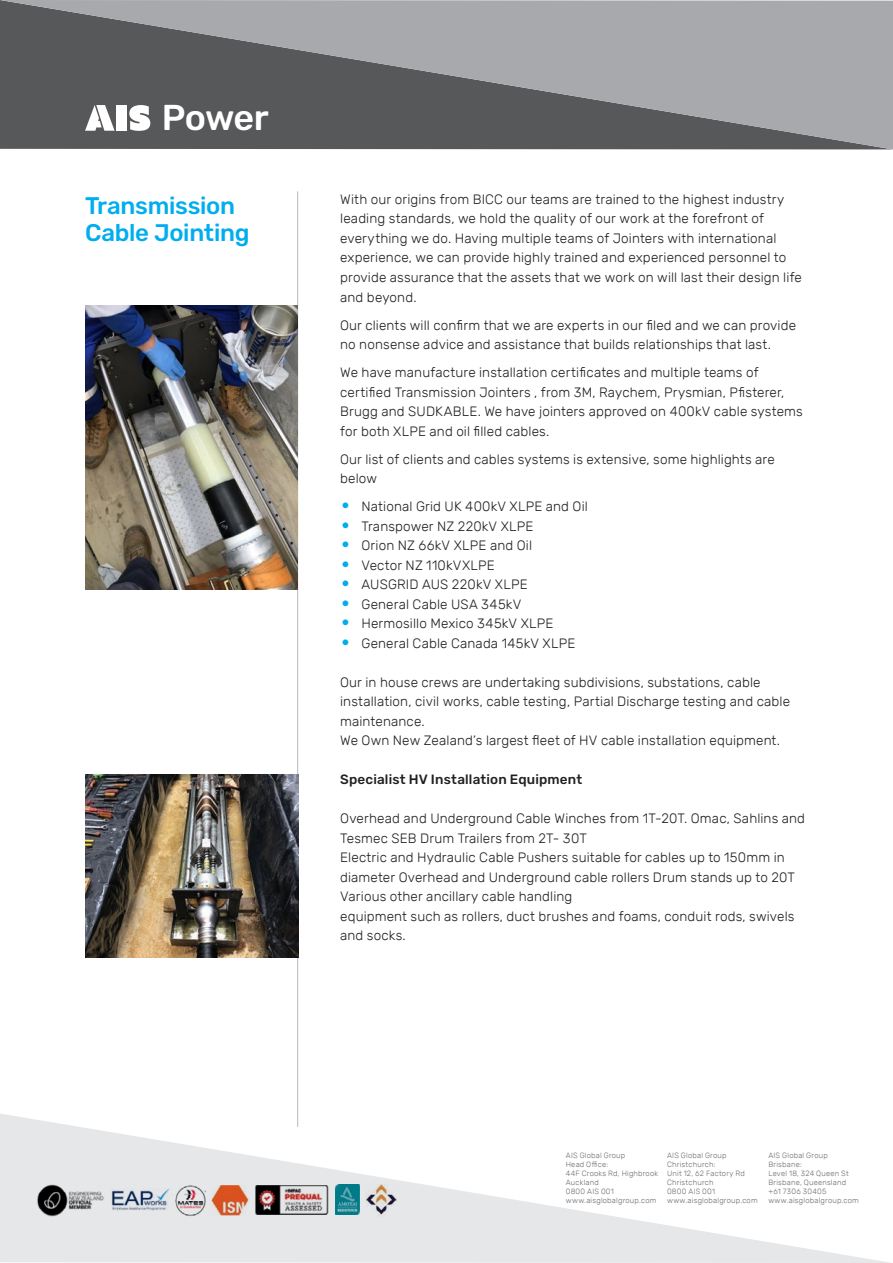
<style>
.page{position:relative;width:893px;height:1263px;background:#fff}
.page>*{position:absolute;margin:0;border:0;box-sizing:border-box;transform-origin:0 0}
.t1{font:500 35.85px "Rubik";letter-spacing:-.02em;color:#fff}
.A_Head{font:500 24px/27px "Rubik";letter-spacing:-.015em;color:#00aeef}
.List{font:300 13.5px/19.5px "Rubik";letter-spacing:.01em;color:#231f20}
.List-2{font:500 13.5px "Rubik";letter-spacing:.01em;color:#231f20}
.t2{font:300 7.65px/9px "Rubik";letter-spacing:.025em;color:#6c6d70}
.s1{font-size:28.5px;color:#00aeef}
</style>
<div class="page">
<svg style="left:0;top:1113px;width:891px;height:150px"></svg>
<svg style="left:0;top:0;width:893px;height:149px;background:#818285"></svg>
<img style="left:111px;top:1188px;width:58px;height:23px">
<img style="left:175px;top:1185px;width:30px;height:31px">
<img style="left:212px;top:1185px;width:37px;height:31px">
<img style="left:255px;top:1185px;width:74px;height:30px">
<img style="left:335px;top:1185px;width:25px;height:30px">
<img style="left:366px;top:1184px;width:30px;height:33px">
<img style="left:38px;top:1184px;width:67px;height:32px">
<hr style="left:297px;top:191px;width:1px;height:936px;background:#a8a9ad">
<img style="left:86px;top:774px;width:212px;height:183px">
<img style="left:85px;top:306px;width:213px;height:283px">
<h1 class="t1" style="left:162px;top:97px;width:108px">Power</h1>
<p class="A_Head" style="left:85px;top:193px;width:166px">Transmission<br>Cable Jointing</p>
<p class="List" style="left:340px;top:190px;width:463px">With our origins from BICC our teams are trained to the highest industry leading standards, we hold the quality of our work at the forefront of everything we do. Having multiple teams of Jointers with international experience, we can provide highly trained and experienced personnel to provide assurance that the assets that we work on will last their design life and beyond.</p>
<p class="List" style="left:340px;top:315px;width:457px">Our clients will confirm that we are experts in our filed and we can provide no nonsense advice and assistance that builds relationships that last.</p>
<p class="List" style="left:340px;top:363px;width:464px">We have manufacture installation certificates and multiple teams of certified Transmission Jointers , from 3M, Raychem, Prysmian, Pfisterer, Brugg and SUDKABLE. We have jointers approved on 400kV cable systems for both XLPE and oil filled cables.</p>
<p class="List" style="left:340px;top:449px;width:436px">Our list of clients and cables systems is extensive, some highlights are below</p>
<p class="List" style="left:340px;top:497px;width:249px"><span class="s1">•</span> National Grid UK 400kV XLPE and Oil</p>
<p class="List" style="left:340px;top:516px;width:195px"><span class="s1">•</span> Transpower NZ 220kV XLPE</p>
<p class="List" style="left:340px;top:536px;width:193px"><span class="s1">•</span> Orion NZ 66kV XLPE and Oil</p>
<p class="List" style="left:340px;top:555px;width:156px"><span class="s1">•</span> Vector NZ 110kVXLPE</p>
<p class="List" style="left:340px;top:575px;width:189px"><span class="s1">•</span> AUSGRID AUS 220kV XLPE</p>
<p class="List" style="left:340px;top:594px;width:183px"><span class="s1">•</span> General Cable USA 345kV</p>
<p class="List" style="left:340px;top:614px;width:215px"><span class="s1">•</span> Hermosillo Mexico 345kV XLPE</p>
<p class="List" style="left:340px;top:633px;width:237px"><span class="s1">•</span> General Cable Canada 145kV XLPE</p>
<p class="List" style="left:340px;top:672px;width:451px">Our in house crews are undertaking subdivisions, substations, cable installation, civil works, cable testing, Partial Discharge testing and cable maintenance.</p>
<p class="List" style="left:340px;top:731px;width:441px">We Own New Zealand’s largest fleet of HV cable installation equipment.</p>
<p class="List-2" style="left:340px;top:772px;width:244px">Specialist HV Installation Equipment</p>
<p class="List" style="left:340px;top:809px;width:466px">Overhead and Underground Cable Winches from 1T-20T. Omac, Sahlins and<br>Tesmec SEB Drum Trailers from 2T- 30T</p>
<p class="List" style="left:340px;top:848px;width:456px">Electric and Hydraulic Cable Pushers suitable for cables up to 150mm in diameter Overhead and Underground cable rollers Drum stands up to 20T</p>
<p class="List" style="left:340px;top:887px;width:234px">Various other ancillary cable handling</p>
<p class="List" style="left:340px;top:906px;width:456px">equipment such as rollers, duct brushes and foams, conduit rods, swivels and socks.</p>
<p class="t2" style="left:566px;top:1150px;width:94px">AIS Global Group<br>Head Office:<br>44F Crooks Rd, Highbrook<br>Auckland<br>0800 AIS 001 www.aisglobalgroup.com</p>
<p class="t2" style="left:667px;top:1150px;width:92px">AIS Global Group<br>Christchurch:<br>Unit 12, 62 Factory Rd<br>Christchurch<br>0800 AIS 001 www.aisglobalgroup.com</p>
<p class="t2" style="left:768px;top:1150px;width:92px">AIS Global Group<br>Brisbane:<br>Level 18, 324 Queen St<br>Brisbane, Queensland +61 7306 30405 www.aisglobalgroup.com</p>
</div>
